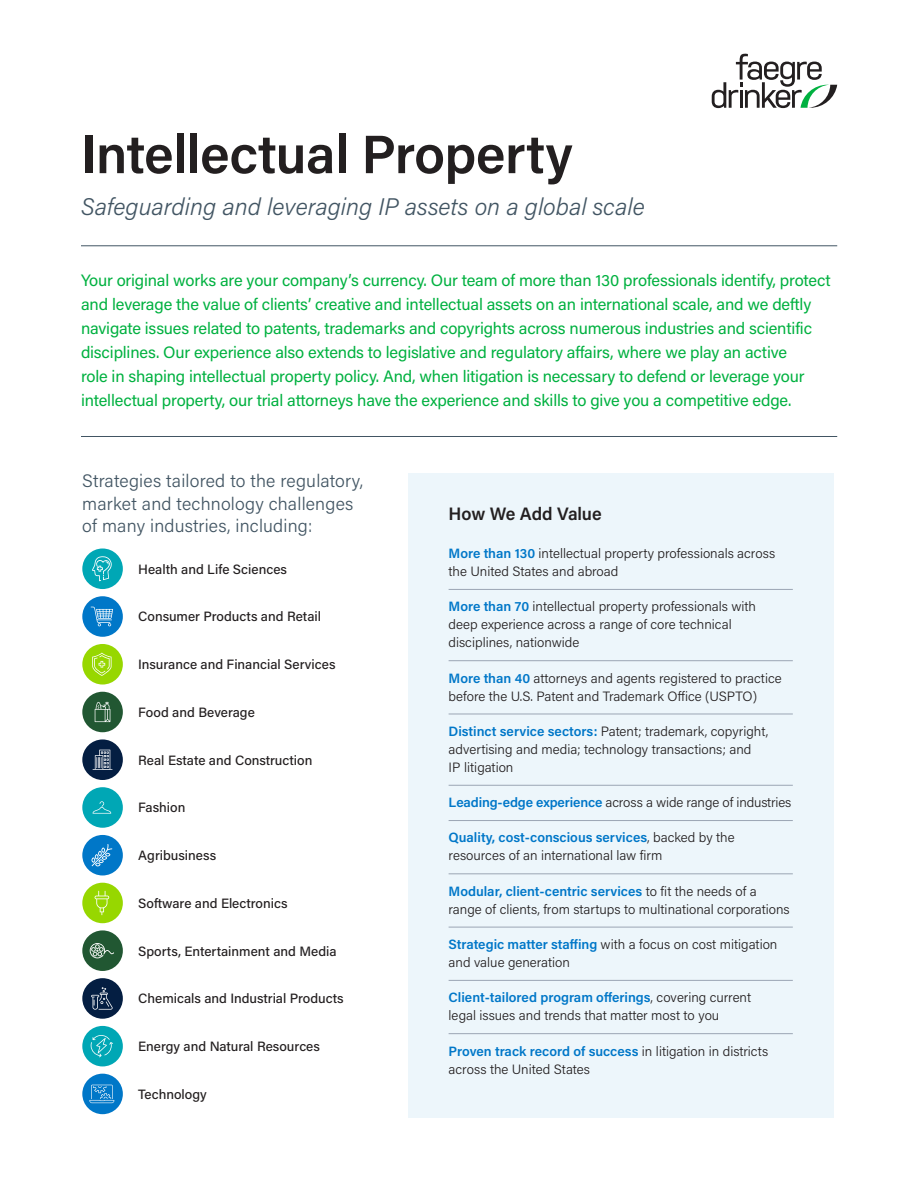
<style>
.page{position:relative;width:918px;height:1188px;background:#fff}
.page>*{position:absolute;margin:0;border:0;box-sizing:border-box;transform-origin:0 0}
.t1{font:600 54px "Acumin Pro";letter-spacing:-.01em;color:#231f20}
.dash_H2_Dashobard_S{font:italic 300 24px "Acumin Pro";color:#425563}
.dash_H3_Section_Tit{font:300 18px/22.5px "Acumin Pro";letter-spacing:.01em;color:#425563}
.dash_H3_Callout_Box{font:600 18px "Acumin Pro";letter-spacing:-.01em;color:#231f20}
.dash_H2_Green_Heade{font:16.5px/24px "Acumin Pro";letter-spacing:-.01em;color:#00b140}
.dash_Callout_Box_Li{font:300 13.5px/18px "Acumin Pro";color:#231f20}
.Bullet_-_small{font:500 13.5px "Acumin Pro";color:#231f20}
.s1{font-weight:600;color:#0077c8}
</style>
<div class="page">
<div style="left:82px;top:549px;width:41px;height:40px;background:#00a7b5;border-radius:50%"></div>
<svg style="left:92px;top:556px;width:20px;height:25px"></svg>
<div style="left:82px;top:596px;width:41px;height:41px;background:#0077c8;border-radius:50%"></div>
<svg style="left:91px;top:607px;width:22px;height:19px"></svg>
<div style="left:82px;top:644px;width:41px;height:41px;background:#97d700;border-radius:50%"></div>
<svg style="left:92px;top:653px;width:20px;height:23px"></svg>
<div style="left:82px;top:692px;width:41px;height:40px;background:#215732;border-radius:50%"></div>
<svg style="left:95px;top:702px;width:15px;height:20px"></svg>
<div style="left:82px;top:739px;width:41px;height:41px;background:#041e42;border-radius:50%"></div>
<svg style="left:93px;top:750px;width:20px;height:20px"></svg>
<div style="left:82px;top:787px;width:41px;height:41px;background:#00a7b5;border-radius:50%"></div>
<svg style="left:93px;top:801px;width:18px;height:13px"></svg>
<div style="left:82px;top:835px;width:41px;height:40px;background:#0077c8;border-radius:50%"></div>
<svg style="left:91px;top:844px;width:21px;height:22px"></svg>
<div style="left:82px;top:883px;width:41px;height:40px;background:#97d700;border-radius:50%"></div>
<svg style="left:95px;top:891px;width:14px;height:24px"></svg>
<div style="left:82px;top:930px;width:41px;height:41px;background:#215732;border-radius:50%"></div>
<svg style="left:90px;top:943px;width:24px;height:15px"></svg>
<div style="left:82px;top:978px;width:41px;height:41px;background:#041e42;border-radius:50%"></div>
<svg style="left:91px;top:987px;width:22px;height:23px"></svg>
<div style="left:82px;top:1026px;width:41px;height:40px;background:#00a7b5;border-radius:50%"></div>
<svg style="left:91px;top:1035px;width:22px;height:22px"></svg>
<div style="left:82px;top:1074px;width:41px;height:40px;background:#0077c8;border-radius:50%"></div>
<svg style="left:89px;top:1085px;width:25px;height:18px"></svg>
<hr style="left:81px;top:245px;width:756px;height:1px;background:#425563">
<hr style="left:81px;top:436px;width:756px;height:1px;background:#425563">
<div style="left:408px;top:473px;width:425px;height:645px;background:#edf6fb"></div>
<hr style="left:449px;top:589px;width:344px;height:1px;background:#9ba5b4">
<hr style="left:449px;top:660px;width:344px;height:1px;background:#9ba5b4">
<hr style="left:449px;top:714px;width:344px;height:1px;background:#9ba5b4">
<hr style="left:449px;top:785px;width:344px;height:1px;background:#9ba5b4">
<hr style="left:449px;top:820px;width:344px;height:1px;background:#9ba5b4">
<hr style="left:449px;top:873px;width:344px;height:1px;background:#9ba5b4">
<hr style="left:449px;top:927px;width:344px;height:1px;background:#9ba5b4">
<hr style="left:449px;top:980px;width:344px;height:1px;background:#9ba5b4">
<hr style="left:449px;top:1033px;width:344px;height:1px;background:#9ba5b4">
<svg style="left:712px;top:53px;width:125px;height:55px"></svg>
<p class="t1" style="left:81px;top:117px;width:493px">Intellectual Property</p>
<p class="dash_H2_Dashobard_S" style="left:81px;top:190px;width:565px">Safeguarding and leveraging IP assets on a global scale</p>
<p class="dash_H2_Green_Heade" style="left:81px;top:268px;width:751px">Your original works are your company’s currency. Our team of more than 130 professionals identify, protect and leverage the value of clients’ creative and intellectual assets on an international scale, and we deftly navigate issues related to patents, trademarks and copyrights across numerous industries and scientific disciplines. Our experience also extends to legislative and regulatory affairs, where we play an active<br>role in shaping intellectual property policy. And, when litigation is necessary to defend or leverage your intellectual property, our trial attorneys have the experience and skills to give you a competitive edge.</p>
<p class="dash_H3_Section_Tit" style="left:82px;top:469px;width:282px">Strategies tailored to the regulatory, market and technology challenges of many industries, including:</p>
<p class="Bullet_-_small" style="left:138px;top:560px;width:150px">Health and Life Sciences</p>
<p class="Bullet_-_small" style="left:138px;top:607px;width:184px">Consumer Products and Retail</p>
<p class="Bullet_-_small" style="left:138px;top:655px;width:199px">Insurance and Financial Services</p>
<p class="Bullet_-_small" style="left:138px;top:703px;width:118px">Food and Beverage</p>
<p class="Bullet_-_small" style="left:138px;top:751px;width:176px">Real Estate and Construction</p>
<p class="Bullet_-_small" style="left:138px;top:798px;width:49px">Fashion</p>
<p class="Bullet_-_small" style="left:138px;top:846px;width:79px">Agribusiness</p>
<p class="Bullet_-_small" style="left:138px;top:894px;width:151px">Software and Electronics</p>
<p class="Bullet_-_small" style="left:138px;top:942px;width:200px">Sports, Entertainment and Media</p>
<p class="Bullet_-_small" style="left:138px;top:989px;width:207px">Chemicals and Industrial Products</p>
<p class="Bullet_-_small" style="left:138px;top:1037px;width:183px">Energy and Natural Resources</p>
<p class="Bullet_-_small" style="left:138px;top:1085px;width:70px">Technology</p>
<p class="dash_H3_Callout_Box" style="left:449px;top:501px;width:155px">How We Add Value</p>
<p class="dash_Callout_Box_Li" style="left:449px;top:544px;width:328px"><span class="s1">More than 130</span> intellectual property professionals across the United States and abroad</p>
<p class="dash_Callout_Box_Li" style="left:449px;top:597px;width:309px"><span class="s1">More than 70</span> intellectual property professionals with deep experience across a range of core technical disciplines, nationwide</p>
<p class="dash_Callout_Box_Li" style="left:449px;top:668px;width:335px"><span class="s1">More than 40</span> attorneys and agents registered to practice before the U.S. Patent and Trademark Office (USPTO)</p>
<p class="dash_Callout_Box_Li" style="left:449px;top:722px;width:321px"><span class="s1">Distinct service sectors:</span> Patent; trademark, copyright, advertising and media; technology transactions; and<br>IP litigation</p>
<p class="dash_Callout_Box_Li" style="left:449px;top:793px;width:344px"><span class="s1">Leading-edge experience</span> across a wide range of industries</p>
<p class="dash_Callout_Box_Li" style="left:449px;top:828px;width:288px"><span class="s1">Quality, cost-conscious services</span>, backed by the resources of an international law firm</p>
<p class="dash_Callout_Box_Li" style="left:449px;top:882px;width:343px"><span class="s1">Modular, client-centric services</span> to fit the needs of a range of clients, from startups to multinational corporations</p>
<p class="dash_Callout_Box_Li" style="left:449px;top:935px;width:330px"><span class="s1">Strategic matter staffing</span> with a focus on cost mitigation and value generation</p>
<p class="dash_Callout_Box_Li" style="left:449px;top:988px;width:304px"><span class="s1">Client-tailored program offerings</span>, covering current legal issues and trends that matter most to you</p>
<p class="dash_Callout_Box_Li" style="left:449px;top:1041px;width:321px"><span class="s1">Proven track record of success</span> in litigation in districts across the United States</p>
</div>
